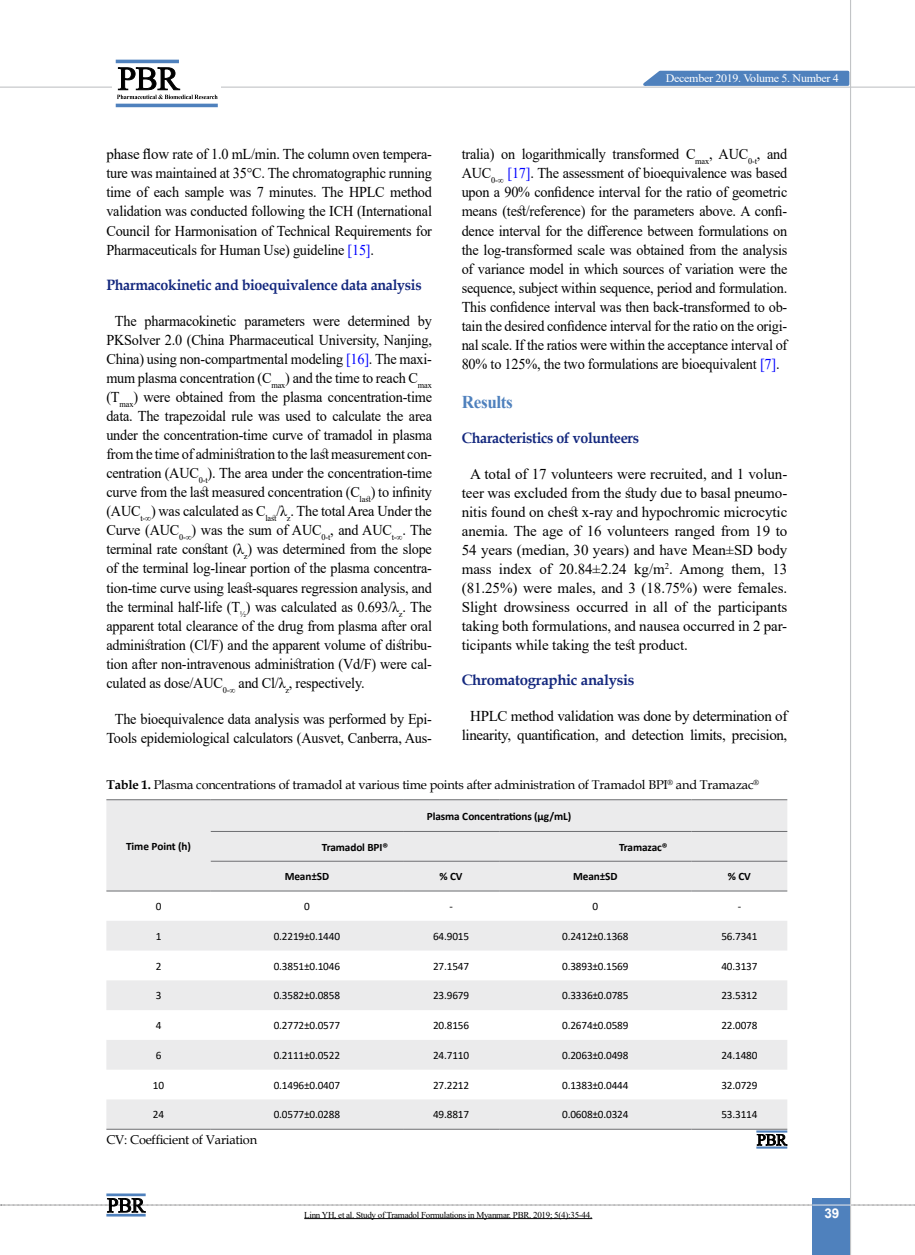
<style>
.page{position:relative;width:915px;height:1255px;background:#fff}
.page>*{position:absolute;margin:0;border:0;box-sizing:border-box;transform-origin:0 0}
.t1{font:700 18px "Times New Roman";letter-spacing:-.02em;color:#4f81bd;scale:.95 1}
.t2{font:15px/19px "Times New Roman";letter-spacing:-.015em;color:#000;text-align:justify;scale:.95 1}
.t3{font:15px/19px "Times New Roman";letter-spacing:-.015em;color:#000;text-align:justify}
.t4{font:700 15px "Book Antiqua";letter-spacing:-.02em;color:#14287e;scale:.95 1}
.t5{font:700 15px "Book Antiqua";letter-spacing:-.02em;color:#14287e}
.t6{font:700 13.5px "Arial";color:#fff}
.t7{font:12.75px "Book Antiqua";letter-spacing:-.015em;color:#000}
.t8{font:11.4px "Times New Roman";letter-spacing:-.025em;color:#fff;scale:1.05 1}
.t9{font:11.25px "Calibri";letter-spacing:-.015em;color:#000}
.t10{font:700 11.25px "Calibri";letter-spacing:-.01em;color:#000}
.t11{font:9px "Times New Roman";letter-spacing:-.03em;color:#000}
.s1{color:#00f}
.s2{font-weight:700}
</style>
<div class="page">
<div style="left:812px;top:1198px;width:38px;height:56px;background:#4f81bd"></div>
<hr style="left:849px;top:0;width:1px;height:1254px;background:#c2c4c6">
<hr style="left:0;top:87px;width:914px;height:1px;background:#c2c4c6">
<svg style="left:635px;top:69px;width:215px;height:18px;background:#749bca"></svg>
<svg style="left:1px;top:1197px;width:914px;height:15px"></svg>
<hr style="left:106px;top:1193px;width:40px;height:3px;background:#4f81bd">
<hr style="left:106px;top:1213px;width:40px;height:3px;background:#4f81bd">
<div style="left:112px;top:56px;width:108px;height:49px;background:linear-gradient(to right,#fff,#fff)"></div>
<hr style="left:116px;top:60px;width:63px;height:3px;background:#4f81bd">
<hr style="left:116px;top:104px;width:102px;height:3px;background:#4f81bd">
<svg style="left:117px;top:67px;width:100px;height:32px"></svg>
<svg style="left:106px;top:800px;width:681px;height:328px;fill:#ebebec"></svg>
<hr style="left:106px;top:799px;width:105px;height:1px;background:#6d6e71">
<hr style="left:211px;top:799px;width:192px;height:1px;background:#6d6e71">
<hr style="left:403px;top:799px;width:96px;height:1px;background:#6d6e71">
<hr style="left:499px;top:799px;width:192px;height:1px;background:#6d6e71">
<hr style="left:691px;top:799px;width:96px;height:1px;background:#6d6e71">
<hr style="left:211px;top:831px;width:192px;height:1px;background:#6d6e71">
<hr style="left:403px;top:831px;width:96px;height:1px;background:#6d6e71">
<hr style="left:499px;top:831px;width:192px;height:1px;background:#6d6e71">
<hr style="left:691px;top:831px;width:96px;height:1px;background:#6d6e71">
<hr style="left:211px;top:860px;width:192px;height:1px;background:#6d6e71">
<hr style="left:403px;top:860px;width:96px;height:1px;background:#6d6e71">
<hr style="left:499px;top:860px;width:192px;height:1px;background:#6d6e71">
<hr style="left:691px;top:860px;width:96px;height:1px;background:#6d6e71">
<hr style="left:106px;top:890px;width:105px;height:1px;background:#6d6e71">
<hr style="left:211px;top:890px;width:192px;height:1px;background:#6d6e71">
<hr style="left:403px;top:890px;width:96px;height:1px;background:#6d6e71">
<hr style="left:499px;top:890px;width:192px;height:1px;background:#6d6e71">
<hr style="left:691px;top:890px;width:96px;height:1px;background:#6d6e71">
<hr style="left:106px;top:1128px;width:105px;height:1px;background:#6d6e71">
<hr style="left:211px;top:1128px;width:192px;height:1px;background:#6d6e71">
<hr style="left:403px;top:1128px;width:96px;height:1px;background:#6d6e71">
<hr style="left:499px;top:1128px;width:192px;height:1px;background:#6d6e71">
<hr style="left:691px;top:1128px;width:96px;height:1px;background:#6d6e71">
<svg style="left:756px;top:1134px;width:31px;height:11px"></svg>
<hr style="left:756px;top:1130px;width:31px;height:2px;background:#4f81bd">
<hr style="left:756px;top:1146px;width:31px;height:2px;background:#4f81bd">
<hr style="left:304px;top:1218px;width:288px;height:1px;background:#000">
<p class="t8" style="left:665px;top:70px;width:166px">December 2019. Volume 5. Number 4</p>
<p class="t2" style="left:461px;top:144px;width:344px">tralia) on logarithmically transformed C<sub>max</sub>, AUC<sub>0-t</sub>, and AUC<sub>0-∞</sub> <span class="s1">[17]</span>. The assessment of bioequivalence was based upon a 90% confidence interval for the ratio of geometric means (test/reference) for the parameters above. A confi&shy;dence interval for the difference between formulations on the log-transformed scale was obtained from the analysis of variance model in which sources of variation were the sequence, subject within sequence, period and formulation.<br>This confidence interval was then back-transformed to ob&shy;tain the desired confidence interval for the ratio on the origi&shy;nal scale. If the ratios were within the acceptance interval of 80% to 125%, the two formulations are bioequivalent <span class="s1">[7]</span>.</p>
<p class="t1" style="left:461px;top:388px;width:55px">Results</p>
<p class="t4" style="left:461px;top:427px;width:188px">Characteristics of volunteers</p>
<p class="t3" style="left:461px;top:463px;width:327px;text-indent:9px">A total of 17 volunteers were recruited, and 1 volun&shy;teer was excluded from the study due to basal pneumo&shy;nitis found on chest x-ray and hypochromic microcytic anemia. The age of 16 volunteers ranged from 19 to 54 years (median, 30 years) and have Mean±SD body mass index of 20.84±2.24 kg/m<sup>2</sup>. Among them, 13 (81.25%) were males, and 3 (18.75%) were females.<br>Slight drowsiness occurred in all of the participants taking both formulations, and nausea occurred in 2 par&shy;ticipants while taking the test product.</p>
<p class="t5" style="left:461px;top:670px;width:174px">Chromatographic analysis</p>
<p class="t3" style="left:461px;top:706px;width:327px;text-align:center">HPLC method validation was done by determination of linearity, quantification, and detection limits, precision,</p>
<p class="t7" style="left:106px;top:775px;width:654px"><span class="s2">Table 1.</span> Plasma concentrations of tramadol at various time points after administration of Tramadol BPI<sup>®</sup> and Tramazac<sup>®</sup></p>
<p class="t3" style="left:106px;top:144px;width:327px">phase flow rate of 1.0 mL/min. The column oven tempera&shy;ture was maintained at 35°C. The chromatographic running time of each sample was 7 minutes. The HPLC method validation was conducted following the ICH (International Council for Harmonisation of Technical Requirements for Pharmaceuticals for Human Use) guideline <span class="s1">[15]</span>.</p>
<p class="t4" style="left:106px;top:274px;width:333px">Pharmacokinetic and bioequivalence data analysis</p>
<p class="t2" style="left:106px;top:311px;width:344px;text-indent:9px">The pharmacokinetic parameters were determined by PKSolver 2.0 (China Pharmaceutical University, Nanjing, China) using non-compartmental modeling <span class="s1">[16]</span>. The maxi&shy;mum plasma concentration (C<sub>max</sub>) and the time to reach C<sub>max </sub>(T<sub>max</sub>) were obtained from the plasma concentration-time data. The trapezoidal rule was used to calculate the area under the concentration-time curve of tramadol in plasma from the time of administration to the last measurement con&shy;centration (AUC<sub>0-t</sub>). The area under the concentration-time curve from the last measured concentration (C<sub>last</sub>) to infinity (AUC<sub>t-∞</sub>) was calculated as C<sub>last</sub>/λ<sub>z</sub>. The total Area Under the Curve (AUC<sub>0-∞</sub>) was the sum of AUC<sub>0-t</sub>, and AUC<sub>t-∞</sub>. The terminal rate constant (λ<sub>z</sub>) was determined from the slope of the terminal log-linear portion of the plasma concentra&shy;tion-time curve using least-squares regression analysis, and the terminal half-life (T<sub>½</sub>) was calculated as 0.693/λ<sub>z</sub>. The apparent total clearance of the drug from plasma after oral administration (Cl/F) and the apparent volume of distribu&shy;tion after non-intravenous administration (Vd/F) were cal&shy;culated as dose/AUC<sub>0-∞</sub> and Cl/λ<sub>z</sub>, respectively.</p>
<p class="t2" style="left:106px;top:709px;width:344px;text-align:center">The bioequivalence data analysis was performed by Epi-<br>Tools epidemiological calculators (Ausvet, Canberra, Aus-</p>
<p class="t10" style="left:126px;top:837px;width:66px">Time Point (h)</p>
<p class="t10" style="left:426px;top:808px;width:146px">Plasma Concentrations (µg/mL)</p>
<p class="t10" style="left:322px;top:838px;width:68px">Tramadol BPI®</p>
<p class="t10" style="left:618px;top:838px;width:50px">Tramazac®</p>
<p class="t10" style="left:284px;top:868px;width:46px">Mean±SD</p>
<p class="t10" style="left:439px;top:868px;width:25px">% CV</p>
<p class="t10" style="left:573px;top:868px;width:46px">Mean±SD</p>
<p class="t10" style="left:727px;top:868px;width:25px">% CV</p>
<p class="t9" style="left:156px;top:898px;width:7px">0</p>
<p class="t9" style="left:304px;top:898px;width:7px">0</p>
<p class="t9" style="left:449px;top:898px;width:5px">-</p>
<p class="t9" style="left:592px;top:898px;width:7px">0</p>
<p class="t9" style="left:737px;top:898px;width:5px">-</p>
<p class="t9" style="left:156px;top:928px;width:7px">1</p>
<p class="t9" style="left:274px;top:928px;width:68px">0.2219±0.1440</p>
<p class="t9" style="left:433px;top:928px;width:38px">64.9015</p>
<p class="t9" style="left:562px;top:928px;width:68px">0.2412±0.1368</p>
<p class="t9" style="left:721px;top:928px;width:38px">56.7341</p>
<p class="t9" style="left:156px;top:958px;width:7px">2</p>
<p class="t9" style="left:274px;top:958px;width:68px">0.3851±0.1046</p>
<p class="t9" style="left:433px;top:958px;width:38px">27.1547</p>
<p class="t9" style="left:562px;top:958px;width:68px">0.3893±0.1569</p>
<p class="t9" style="left:721px;top:958px;width:38px">40.3137</p>
<p class="t9" style="left:156px;top:987px;width:7px">3</p>
<p class="t9" style="left:274px;top:987px;width:68px">0.3582±0.0858</p>
<p class="t9" style="left:433px;top:987px;width:38px">23.9679</p>
<p class="t9" style="left:562px;top:987px;width:68px">0.3336±0.0785</p>
<p class="t9" style="left:721px;top:987px;width:38px">23.5312</p>
<p class="t9" style="left:156px;top:1017px;width:7px">4</p>
<p class="t9" style="left:274px;top:1017px;width:68px">0.2772±0.0577</p>
<p class="t9" style="left:433px;top:1017px;width:38px">20.8156</p>
<p class="t9" style="left:562px;top:1017px;width:68px">0.2674±0.0589</p>
<p class="t9" style="left:721px;top:1017px;width:38px">22.0078</p>
<p class="t9" style="left:156px;top:1047px;width:7px">6</p>
<p class="t9" style="left:274px;top:1047px;width:68px">0.2111±0.0522</p>
<p class="t9" style="left:433px;top:1047px;width:38px">24.7110</p>
<p class="t9" style="left:562px;top:1047px;width:68px">0.2063±0.0498</p>
<p class="t9" style="left:721px;top:1047px;width:38px">24.1480</p>
<p class="t9" style="left:153px;top:1077px;width:13px">10</p>
<p class="t9" style="left:274px;top:1077px;width:68px">0.1496±0.0407</p>
<p class="t9" style="left:433px;top:1077px;width:38px">27.2212</p>
<p class="t9" style="left:562px;top:1077px;width:68px">0.1383±0.0444</p>
<p class="t9" style="left:721px;top:1077px;width:38px">32.0729</p>
<p class="t9" style="left:153px;top:1106px;width:13px">24</p>
<p class="t9" style="left:274px;top:1106px;width:68px">0.0577±0.0288</p>
<p class="t9" style="left:433px;top:1106px;width:38px">49.8817</p>
<p class="t9" style="left:562px;top:1106px;width:68px">0.0608±0.0324</p>
<p class="t9" style="left:721px;top:1106px;width:38px">53.3114</p>
<p class="t7" style="left:106px;top:1131px;width:152px">CV: Coefficient of Variation</p>
<p class="t11" style="left:304px;top:1208px;width:289px">Linn YH, et al. Study of Tramadol Formulations in Myanmar. PBR. 2019; 5(4):35-44.</p>
<p class="t6" style="left:824px;top:1203px;width:17px">39</p>
</div>
